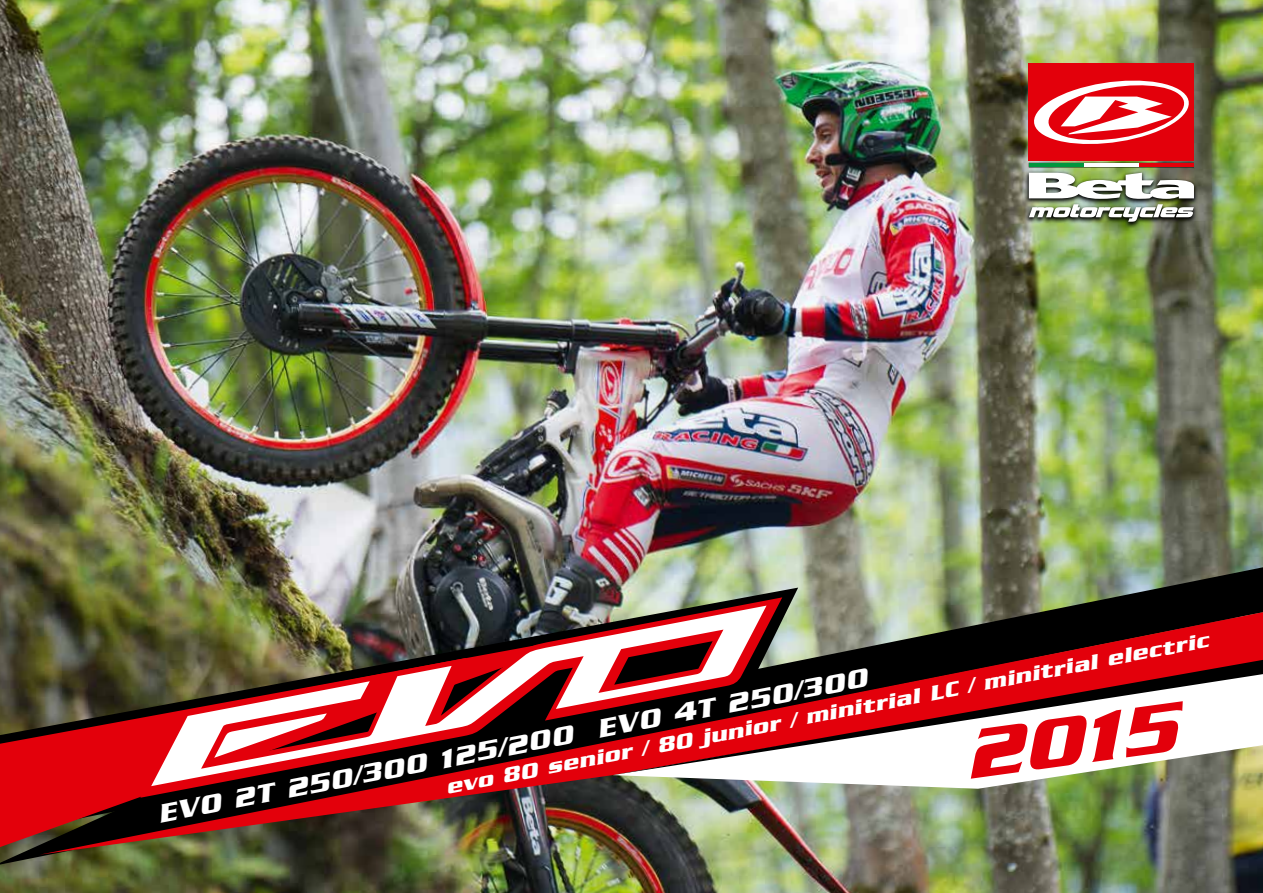
<style>
.page{position:relative;width:1263px;height:893px;background:#fff}
.page>*{position:absolute;margin:0;border:0;box-sizing:border-box;transform-origin:0 0}
.t1{font:italic 700 75px "Serpentine Std";color:#e3000b}
.t2{font:italic 700 28.05px "Serpentine Std";color:#fff}
.t3{font:italic 700 22.5px "Serpentine Std";color:#fff}
</style>
<div class="page">
<img style="left:0;top:0;width:1263px;height:893px">
<img style="left:0;top:567px;width:1263px;height:297px">
<img style="left:40px;top:612px;width:1223px;height:243px">
<img style="left:0;top:634px;width:596px;height:213px">
<img style="left:140px;top:597px;width:642px;height:201px">
<img style="left:151px;top:606px;width:615px;height:180px">
<img style="left:613px;top:775px;width:650px;height:14px">
<svg style="left:612px;top:660px;width:651px;height:115px"></svg>
<div style="left:1029px;top:64px;width:165px;height:97px;background:#e3000b"></div>
<svg style="left:1023px;top:77px;width:177px;height:70px"></svg>
<svg style="left:1024px;top:170px;width:175px;height:59px;background:#809264"></svg>
<img style="left:1029px;top:173px;width:165px;height:49px">
<hr style="left:1084px;top:163px;width:55px;height:4px;background:#fff">
<hr style="left:1029px;top:163px;width:55px;height:4px;background:#00963e">
<hr style="left:1139px;top:163px;width:54px;height:4px;background:#e3000b">
<p class="t3" style="left:444px;top:774px;width:778px;rotate:-11deg">evo 80 senior / 80 junior / minitrial LC / minitrial electric</p>
<p class="t2" style="left:155px;top:798px;width:723px;rotate:-11deg">EVO 2T 250/300 125/200 EVO 4T 250/300</p>
<h1 class="t1" style="left:958px;top:713px;width:213px;rotate:-8deg">2015</h1>
</div>
